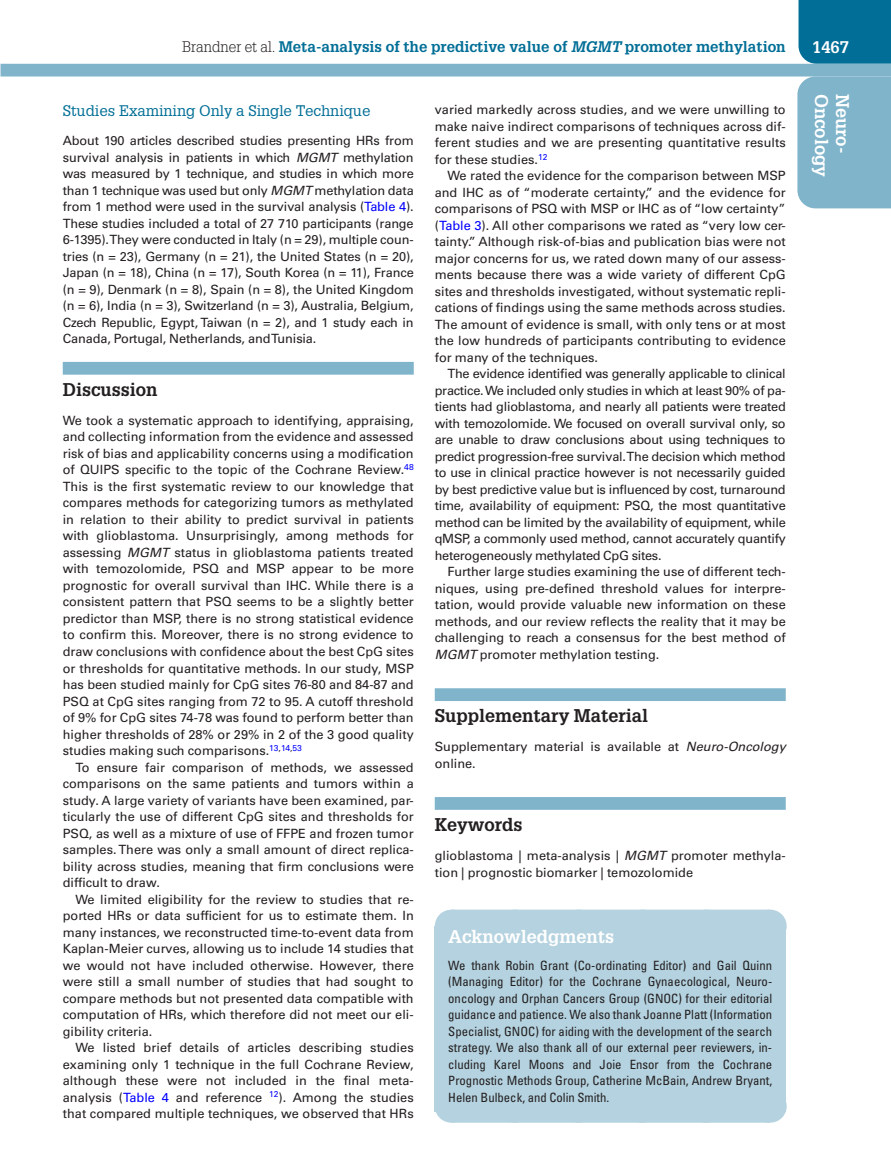
<style>
.page{position:relative;width:891px;height:1175px;background:#fff}
.page>*{position:absolute;margin:0;border:0;box-sizing:border-box;transform-origin:0 0}
.t1{font:700 18px "Glypha LT Std";color:#231f20}
.t2{font:700 18px "Glypha LT Std";color:#fff}
.t3{font:700 16.5px "Glypha LT Std";color:#fff}
.t4{font:700 15px "Glypha LT Std";color:#006e96}
.t5{font:15px "Glypha LT Std";color:#006e96}
.t6{font:12.75px/16.5px "Univers LT Std";color:#231f20;text-align:justify}
.t7{font:condensed 12.75px/16.5px "Univers LT Std";color:#231f20;text-align:justify}
.s1{font-weight:300;color:#231f20}
.s2{font-style:italic}
.s3{color:#00f}
</style>
<div class="page">
<div style="left:799px;top:0;width:92px;height:64px;background:#006e96"></div>
<div style="left:1px;top:64px;width:890px;height:12px;background:#7fb4ca"></div>
<div style="left:797px;top:76px;width:94px;height:132px;background:#7fb4ca"></div>
<div style="left:63px;top:362px;width:351px;height:12px;background:#7fb4ca"></div>
<div style="left:435px;top:688px;width:351px;height:13px;background:#7fb4ca"></div>
<div style="left:435px;top:797px;width:351px;height:12px;background:#7fb4ca"></div>
<div style="left:435px;top:926px;width:351px;height:32px;background:#b4d2df"></div>
<div style="left:451px;top:909px;width:318px;height:33px;background:#b4d2df"></div>
<svg style="left:515px;top:909px;width:222px;height:1px"></svg>
<hr style="left:769px;top:909px;width:1px;height:33px;background:#b4d2df">
<div style="left:435px;top:956px;width:351px;height:156px;background:#b4d2df"></div>
<div style="left:451px;top:1089px;width:318px;height:33px;background:#b4d2df"></div>
<hr style="left:769px;top:1089px;width:1px;height:33px;background:#b4d2df">
<p class="t4" style="left:182px;top:37px;width:605px"><span class="s1">Brandner et al.</span> Meta-analysis of the predictive value of <span class="s2">MGMT</span> promoter methylation</p>
<p class="t3" style="left:812px;top:37px;width:38px">1467</p>
<h1 class="t2" style="left:833px;top:94px;width:85px;rotate:90deg">Oncology</h1>
<h1 class="t2" style="left:854px;top:94px;width:61px;rotate:90deg">Neuro-</h1>
<p class="t5" style="left:63px;top:101px;width:309px">Studies Examining Only a Single Technique</p>
<p class="t6" style="left:63px;top:132px;width:353px">About 190 articles described studies presenting HRs from survival analysis in patients in which <span class="s2">MGMT</span> methylation was measured by 1 technique, and studies in which more than 1 technique was used but only <span class="s2">MGMT</span> methylation data from 1 method were used in the survival analysis (<span class="s3">Table 4</span>).<br>These studies included a total of 27 710 participants (range 6-1395). They were conducted in Italy (n = 29), multiple coun&shy;tries (n = 23), Germany (n = 21), the United States (n = 20), Japan (n = 18), China (n = 17), South Korea (n = 11), France (n = 9), Denmark (n = 8), Spain (n = 8), the United Kingdom (n = 6), India (n = 3), Switzerland (n = 3), Australia, Belgium, Czech Republic, Egypt, Taiwan (n = 2), and 1 study each in Canada, Portugal, Netherlands, and Tunisia.</p>
<h1 class="t1" style="left:63px;top:378px;width:96px">Discussion</h1>
<p class="t6" style="left:63px;top:412px;width:353px">We took a systematic approach to identifying, appraising, and collecting information from the evidence and assessed risk of bias and applicability concerns using a modification of QUIPS specific to the topic of the Cochrane Review.<sup>48<br></sup>This is the first systematic review to our knowledge that compares methods for categorizing tumors as methylated in relation to their ability to predict survival in patients with glioblastoma. Unsurprisingly, among methods for assessing <span class="s2">MGMT</span> status in glioblastoma patients treated with temozolomide, PSQ and MSP appear to be more prognostic for overall survival than IHC. While there is a consistent pattern that PSQ seems to be a slightly better predictor than MSP, there is no strong statistical evidence to confirm this. Moreover, there is no strong evidence to draw conclusions with confidence about the best CpG sites or thresholds for quantitative methods. In our study, MSP has been studied mainly for CpG sites 76-80 and 84-87 and PSQ at CpG sites ranging from 72 to 95. A cutoff threshold of 9% for CpG sites 74-78 was found to perform better than higher thresholds of 28% or 29% in 2 of the 3 good quality studies making such comparisons.<sup>13</sup><sup>,</sup><sup>14</sup><sup>,</sup><sup>53</sup></p>
<p class="t6" style="left:63px;top:759px;width:353px;text-indent:13px">To ensure fair comparison of methods, we assessed comparisons on the same patients and tumors within a study. A large variety of variants have been examined, par&shy;ticularly the use of different CpG sites and thresholds for PSQ, as well as a mixture of use of FFPE and frozen tumor samples. There was only a small amount of direct replica&shy;bility across studies, meaning that firm conclusions were difficult to draw.</p>
<p class="t6" style="left:63px;top:891px;width:353px;text-indent:13px">We limited eligibility for the review to studies that re&shy;ported HRs or data sufficient for us to estimate them. In many instances, we reconstructed time-to-event data from Kaplan-Meier curves, allowing us to include 14 studies that we would not have included otherwise. However, there were still a small number of studies that had sought to compare methods but not presented data compatible with computation of HRs, which therefore did not meet our eli&shy;gibility criteria.</p>
<p class="t6" style="left:63px;top:1039px;width:353px;text-indent:13px">We listed brief details of articles describing studies examining only 1 technique in the full Cochrane Review, although these were not included in the final meta&shy;analysis (<span class="s3">Table 4</span> and reference <sup>12</sup>). Among the studies that compared multiple techniques, we observed that HRs</p>
<p class="t6" style="left:435px;top:102px;width:353px">varied markedly across studies, and we were unwilling to make naive indirect comparisons of techniques across dif&shy;ferent studies and we are presenting quantitative results for these studies.<sup>12</sup></p>
<p class="t6" style="left:435px;top:168px;width:353px;text-indent:13px">We rated the evidence for the comparison between MSP and IHC as of “moderate certainty,” and the evidence for comparisons of PSQ with MSP or IHC as of “low certainty” (<span class="s3">Table 3</span>). All other comparisons we rated as “very low cer&shy;tainty.” Although risk-of-bias and publication bias were not major concerns for us, we rated down many of our assess&shy;ments because there was a wide variety of different CpG sites and thresholds investigated, without systematic repli&shy;cations of findings using the same methods across studies.<br>The amount of evidence is small, with only tens or at most the low hundreds of participants contributing to evidence for many of the techniques.</p>
<p class="t6" style="left:435px;top:366px;width:353px;text-indent:13px">The evidence identified was generally applicable to clinical practice. We included only studies in which at least 90% of pa&shy;tients had glioblastoma, and nearly all patients were treated with temozolomide. We focused on overall survival only, so are unable to draw conclusions about using techniques to predict progression-free survival. The decision which method to use in clinical practice however is not necessarily guided by best predictive value but is influenced by cost, turnaround time, availability of equipment: PSQ, the most quantitative method can be limited by the availability of equipment, while qMSP, a commonly used method, cannot accurately quantify heterogeneously methylated CpG sites.</p>
<p class="t6" style="left:435px;top:564px;width:353px;text-indent:13px">Further large studies examining the use of different tech&shy;niques, using pre-defined threshold values for interpre&shy;tation, would provide valuable new information on these methods, and our review reflects the reality that it may be challenging to reach a consensus for the best method of <span class="s2">MGMT</span> promoter methylation testing.</p>
<h1 class="t1" style="left:435px;top:704px;width:215px">Supplementary Material</h1>
<p class="t6" style="left:435px;top:738px;width:353px">Supplementary material is available at <span class="s2">Neuro-Oncology </span>online.</p>
<h1 class="t1" style="left:435px;top:813px;width:89px">Keywords</h1>
<p class="t6" style="left:435px;top:847px;width:353px">glioblastoma | meta-analysis | <span class="s2">MGMT</span> promoter methyla&shy;tion | prognostic biomarker | temozolomide</p>
<h1 class="t2" style="left:448px;top:925px;width:168px">Acknowledgments</h1>
<p class="t7" style="left:448px;top:956px;width:326px">We thank Robin Grant (Co-ordinating Editor) and Gail Quinn (Managing Editor) for the Cochrane Gynaecological, Neuro&shy;oncology and Orphan Cancers Group (GNOC) for their editorial guidance and patience. We also thank Joanne Platt (Information Specialist, GNOC) for aiding with the development of the search strategy. We also thank all of our external peer reviewers, in&shy;cluding Karel Moons and Joie Ensor from the Cochrane Prognostic Methods Group, Catherine McBain, Andrew Bryant, Helen Bulbeck, and Colin Smith.</p>
</div>
